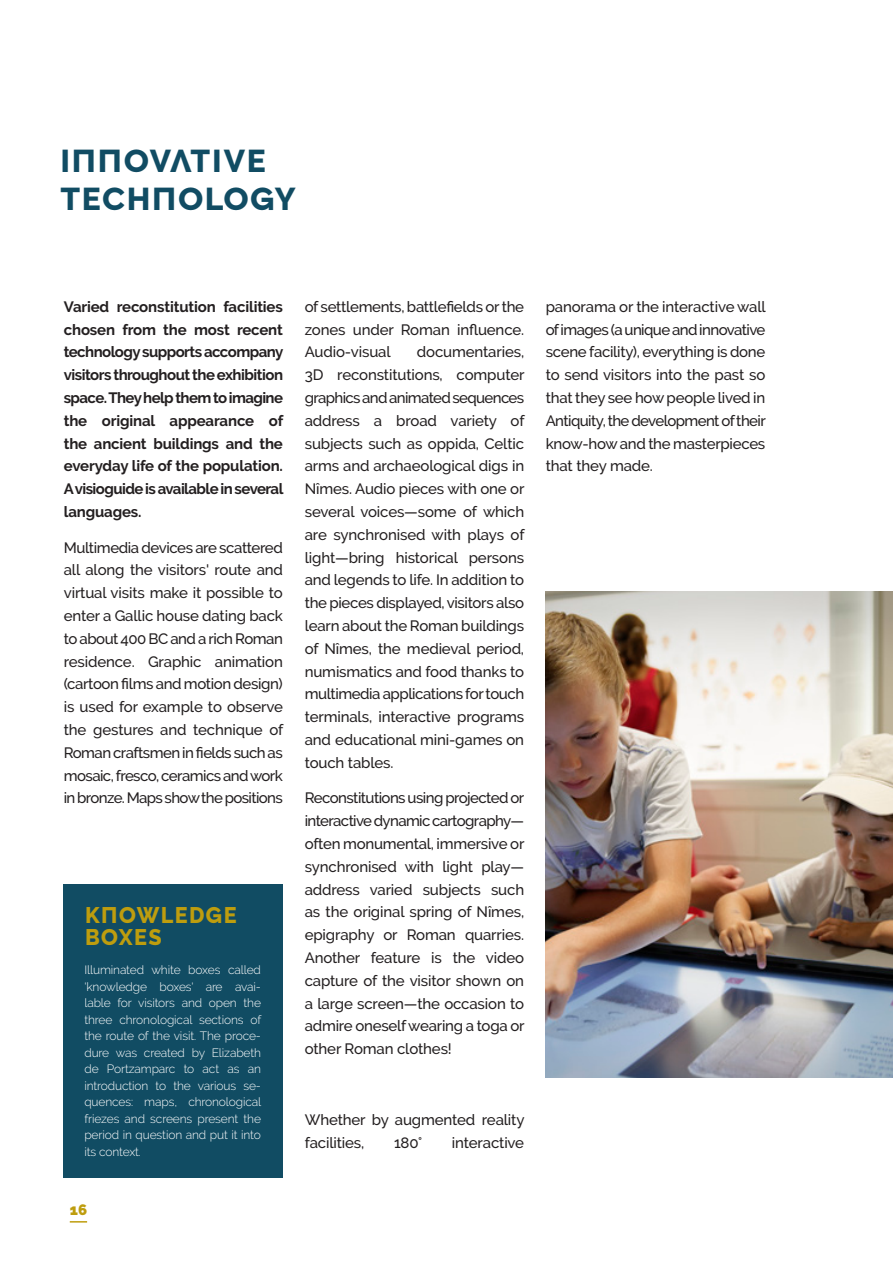
<style>
.page{position:relative;width:893px;height:1263px;background:#fff}
.page>*{position:absolute;margin:0;border:0;box-sizing:border-box;transform-origin:0 0}
.Titre_Page_2__Petit{font:700 31.5px/37.8px "Raleway Display";letter-spacing:-.01em;color:#114c63}
.FOCUS{font:700 22.5px/22.5px "Raleway Display";color:#be9d0e;scale:.95 1}
.Texte_noir{font:500 15px/22.8px "Raleway";letter-spacing:-.015em;color:#231f20;text-align:justify}
.Texte_noir-2{font:700 15px/22.8px "Raleway";letter-spacing:-.035em;color:#231f20;text-align:justify}
.t1{font:800 15px "Raleway";color:#be9d0e}
.t2{font:300 12px/16.5px "Raleway";letter-spacing:-.01em;color:#fff;text-align:justify}
</style>
<div class="page">
<img style="left:546px;top:591px;width:347px;height:486px">
<svg style="left:70px;top:1221px;width:17px;height:1px"></svg>
<div style="left:63px;top:884px;width:219px;height:294px;background:#114c63"></div>
<p class="Titre_Page_2__Petit" style="left:60px;top:142px;width:238px">INNOVATIVE<br>TECHNOLOGY</p>
<p class="Texte_noir-2" style="left:64px;top:295px;width:221px">Varied reconstitution facilities chosen from the most recent technology supports accompany visitors throughout the exhibition space. They help them to imagine the original appearance of the ancient buildings and the everyday life of the population.<br>A visioguide is available in several languages.</p>
<p class="Texte_noir" style="left:64px;top:536px;width:221px">Multimedia devices are scattered all along the visitors' route and virtual visits make it possible to enter a Gallic house dating back to about 400 BC and a rich Roman residence. Graphic animation (cartoon films and motion design) is used for example to observe the gestures and technique of Roman craftsmen in fields such as mosaic, fresco, ceramics and work in bronze. Maps show the positions</p>
<p class="FOCUS" style="left:84px;top:903px;width:163px">KNOWLEDGE<br>BOXES</p>
<p class="t2" style="left:84px;top:962px;width:178px">Illuminated white boxes called 'knowledge boxes' are avai&shy;lable for visitors and open the three chronological sections of the route of the visit. The proce&shy;dure was created by Elizabeth de Portzamparc to act as an introduction to the various se&shy;quences: maps, chronological friezes and screens present the period in question and put it into its context.</p>
<p class="t1" style="left:70px;top:1201px;width:19px">16</p>
<p class="Texte_noir" style="left:305px;top:295px;width:221px">of settlements, battlefields or the zones under Roman influence.<br>Audio-visual</p>
<p class="Texte_noir" style="left:305px;top:341px;width:221px;text-indent:112px">documentaries, 3D reconstitutions, computer graphics and animated sequences address a broad variety of subjects such as oppida, Celtic arms and archaeological digs in Nîmes. Audio pieces with one or several voices—some of which are synchronised with plays of light—bring historical persons and legends to life. In addition to the pieces displayed, visitors also learn about the Roman buildings of Nîmes, the medieval period, numismatics and food thanks to multimedia applications for touch terminals, interactive programs and educational mini-games on touch tables.</p>
<p class="Texte_noir" style="left:305px;top:787px;width:221px">Reconstitutions using projected or interactive dynamic cartography— often monumental, immersive or synchronised with light play— address varied subjects such as the original spring of Nîmes, epigraphy or Roman quarries.<br>Another feature is the video capture of the visitor shown on a large screen—the occasion to admire oneself wearing a toga or other Roman clothes!</p>
<p class="Texte_noir" style="left:546px;top:295px;width:222px">panorama or the interactive wall of images (a unique and innovative scene facility), everything is done to send visitors into the past so that they see how people lived in Antiquity, the development of their know-how and the masterpieces that they made.</p>
<p class="Texte_noir" style="left:305px;top:1109px;width:221px">Whether by augmented reality facilities,</p>
<p class="Texte_noir" style="left:394px;top:1131px;width:30px">180°</p>
<p class="Texte_noir" style="left:452px;top:1131px;width:74px">interactive</p>
</div>
